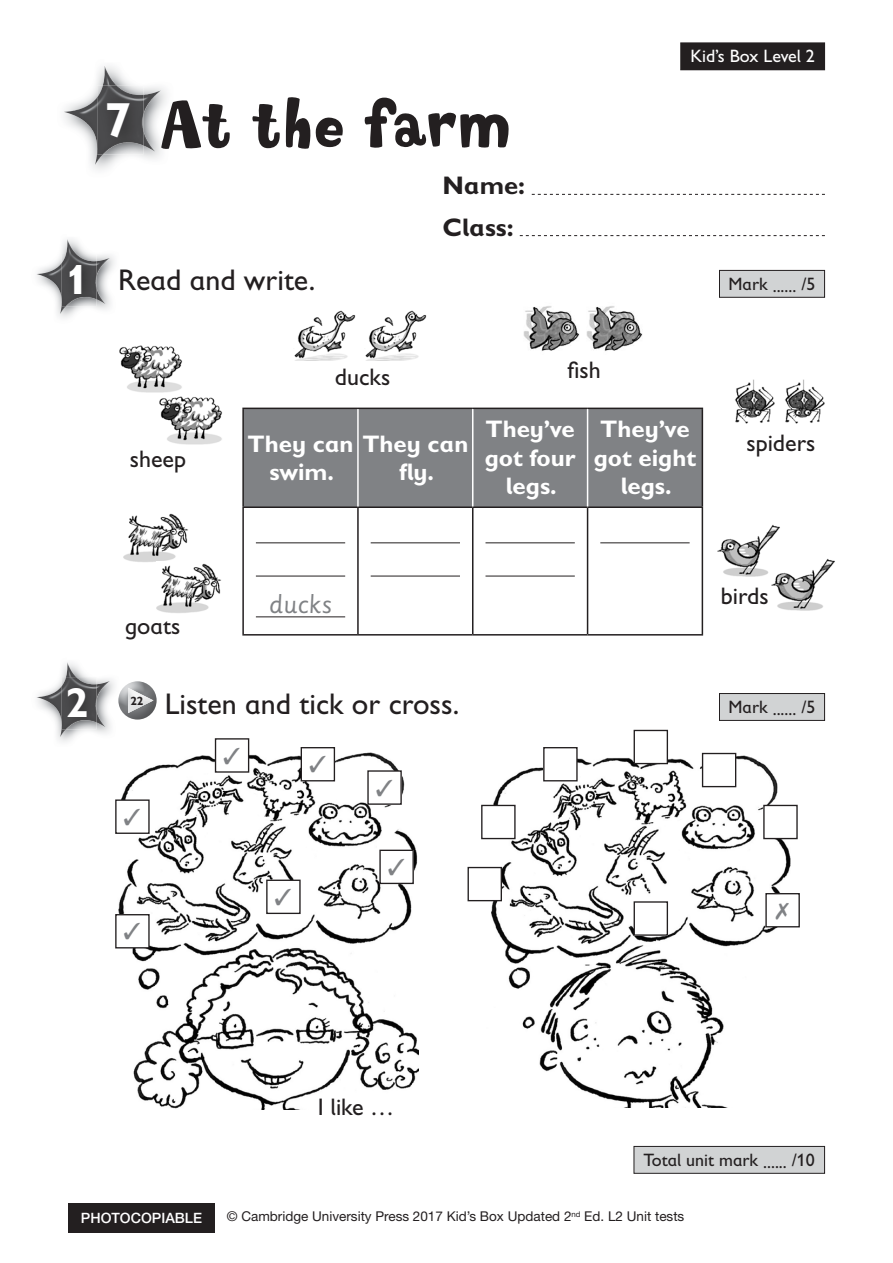
<style>
.page{position:relative;width:893px;height:1263px;background:#fff}
.page>*{position:absolute;margin:0;border:0;box-sizing:border-box;transform-origin:0 0}
.t1{font:64.5px "Softie";color:#231f20}
.t2{font:700 42px "Gill Sans Infant Std";color:#fff}
.t3{font:30px "Gill Sans Infant Std";color:#231f20}
.t4{font:700 25.5px/41.7px "Gill Sans Infant Std";color:#231f20}
.t5{font:700 24px/28.5px "Gill Sans Infant Std";color:#fff;text-align:center}
.t6{font:24px "Gill Sans Infant Std";color:#231f20}
.t7{font:24px "Sassoon Primary";color:#808285}
.t8{font:18px "Gill Sans Infant Std";color:#231f20}
.t9{font:18px "Gill Sans Infant Std";color:#fff}
.t10{font:500 14.25px "Helvetica Neue LT Std";color:#fff}
.t11{font:13.5px "Helvetica Neue LT Std";color:#231f20}
.t12{font:700 12px "Gill Sans Infant Std";color:#231f20}
.s1{font-weight:700;font-size:42px;color:#fff}
</style>
<div class="page">
<div style="left:68px;top:1203px;width:147px;height:30px;background:#231f20"></div>
<div style="left:681px;top:43px;width:144px;height:27px;background:#231f20"></div>
<svg style="left:532px;top:194px;width:293px;height:1px"></svg>
<svg style="left:520px;top:235px;width:305px;height:1px"></svg>
<img style="left:294px;top:310px;width:62px;height:51px">
<img style="left:365px;top:310px;width:62px;height:51px">
<img style="left:64px;top:88px;width:103px;height:82px">
<img style="left:64px;top:66px;width:97px;height:49px">
<img style="left:97px;top:85px;width:46px;height:70px">
<img style="left:36px;top:255px;width:79px;height:63px">
<img style="left:37px;top:239px;width:73px;height:37px">
<img style="left:62px;top:254px;width:35px;height:52px">
<div style="left:719px;top:270px;width:106px;height:27px;background:#d1d3d4"></div>
<div style="left:719px;top:270px;width:106px;height:28px;border:1px solid #231f20"></div>
<img style="left:36px;top:679px;width:79px;height:63px">
<img style="left:37px;top:662px;width:73px;height:37px">
<img style="left:62px;top:677px;width:35px;height:52px">
<img style="left:118px;top:681px;width:39px;height:38px">
<img style="left:128px;top:688px;width:25px;height:25px">
<div style="left:719px;top:693px;width:106px;height:27px;background:#d1d3d4"></div>
<div style="left:719px;top:693px;width:106px;height:28px;border:1px solid #231f20"></div>
<div style="left:634px;top:1146px;width:191px;height:27px;background:#d1d3d4"></div>
<div style="left:634px;top:1146px;width:191px;height:28px;border:1px solid #231f20"></div>
<img style="left:717px;top:525px;width:63px;height:52px">
<img style="left:771px;top:556px;width:64px;height:55px">
<img style="left:119px;top:345px;width:64px;height:48px">
<img style="left:159px;top:396px;width:63px;height:49px">
<img style="left:524px;top:306px;width:56px;height:45px">
<img style="left:586px;top:306px;width:57px;height:45px">
<img style="left:123px;top:513px;width:65px;height:49px">
<img style="left:157px;top:563px;width:64px;height:50px">
<img style="left:735px;top:379px;width:40px;height:45px">
<img style="left:785px;top:379px;width:40px;height:45px">
<img style="left:115px;top:753px;width:304px;height:357px">
<img style="left:485px;top:755px;width:313px;height:352px">
<div style="left:764px;top:805px;width:33px;height:34px;background:#fff"></div>
<div style="left:763px;top:805px;width:35px;height:34px;border:1px solid #231f20"></div>
<div style="left:766px;top:893px;width:33px;height:34px;background:#fff"></div>
<div style="left:765px;top:893px;width:35px;height:34px;border:1px solid #231f20"></div>
<div style="left:702px;top:753px;width:34px;height:34px;background:#fff"></div>
<div style="left:702px;top:753px;width:34px;height:34px;border:1px solid #231f20"></div>
<div style="left:634px;top:730px;width:33px;height:34px;background:#fff"></div>
<div style="left:634px;top:730px;width:34px;height:34px;border:1px solid #231f20"></div>
<div style="left:544px;top:747px;width:33px;height:34px;background:#fff"></div>
<div style="left:543px;top:747px;width:35px;height:34px;border:1px solid #231f20"></div>
<div style="left:482px;top:805px;width:33px;height:34px;background:#fff"></div>
<div style="left:481px;top:805px;width:35px;height:34px;border:1px solid #231f20"></div>
<div style="left:468px;top:867px;width:33px;height:34px;background:#fff"></div>
<div style="left:468px;top:867px;width:34px;height:34px;border:1px solid #231f20"></div>
<div style="left:634px;top:902px;width:33px;height:33px;background:#fff"></div>
<div style="left:634px;top:901px;width:34px;height:35px;border:1px solid #231f20"></div>
<div style="left:244px;top:409px;width:458px;height:97px;background:#808285"></div>
<hr style="left:242px;top:408px;width:116px;height:1px;background:#231f20">
<hr style="left:242px;top:409px;width:2px;height:97px;background:#231f20">
<hr style="left:358px;top:408px;width:115px;height:1px;background:#231f20">
<hr style="left:473px;top:408px;width:115px;height:1px;background:#231f20">
<hr style="left:588px;top:408px;width:115px;height:1px;background:#231f20">
<hr style="left:702px;top:409px;width:1px;height:97px;background:#231f20">
<hr style="left:242px;top:506px;width:116px;height:2px;background:#231f20">
<hr style="left:242px;top:508px;width:2px;height:126px;background:#231f20">
<hr style="left:358px;top:506px;width:115px;height:2px;background:#231f20">
<hr style="left:357px;top:508px;width:2px;height:126px;background:#231f20">
<hr style="left:473px;top:506px;width:115px;height:2px;background:#231f20">
<hr style="left:472px;top:508px;width:1px;height:126px;background:#231f20">
<hr style="left:588px;top:506px;width:115px;height:2px;background:#231f20">
<hr style="left:587px;top:508px;width:1px;height:126px;background:#231f20">
<hr style="left:702px;top:508px;width:1px;height:126px;background:#231f20">
<hr style="left:242px;top:634px;width:116px;height:1px;background:#231f20">
<hr style="left:358px;top:634px;width:115px;height:1px;background:#231f20">
<hr style="left:473px;top:634px;width:115px;height:1px;background:#231f20">
<hr style="left:588px;top:634px;width:115px;height:1px;background:#231f20">
<hr style="left:357px;top:409px;width:2px;height:97px;background:#fff">
<hr style="left:472px;top:409px;width:1px;height:97px;background:#fff">
<hr style="left:587px;top:409px;width:1px;height:97px;background:#fff">
<hr style="left:256px;top:542px;width:89px;height:1px;background:#231f20">
<hr style="left:256px;top:576px;width:89px;height:1px;background:#231f20">
<hr style="left:256px;top:616px;width:89px;height:1px;background:#231f20">
<hr style="left:371px;top:542px;width:89px;height:1px;background:#231f20">
<hr style="left:371px;top:576px;width:89px;height:1px;background:#231f20">
<hr style="left:485px;top:542px;width:90px;height:1px;background:#231f20">
<hr style="left:485px;top:576px;width:90px;height:1px;background:#231f20">
<hr style="left:600px;top:542px;width:90px;height:1px;background:#231f20">
<div style="left:380px;top:850px;width:33px;height:33px;background:#fff"></div>
<div style="left:379px;top:850px;width:35px;height:34px;border:1px solid #231f20"></div>
<div style="left:301px;top:747px;width:34px;height:34px;background:#fff"></div>
<div style="left:301px;top:747px;width:34px;height:34px;border:1px solid #231f20"></div>
<div style="left:215px;top:739px;width:34px;height:33px;background:#fff"></div>
<div style="left:215px;top:738px;width:34px;height:35px;border:1px solid #231f20"></div>
<div style="left:116px;top:800px;width:33px;height:33px;background:#fff"></div>
<div style="left:115px;top:799px;width:35px;height:35px;border:1px solid #231f20"></div>
<div style="left:267px;top:880px;width:33px;height:33px;background:#fff"></div>
<div style="left:266px;top:879px;width:35px;height:35px;border:1px solid #231f20"></div>
<div style="left:116px;top:914px;width:33px;height:34px;background:#fff"></div>
<div style="left:115px;top:914px;width:35px;height:34px;border:1px solid #231f20"></div>
<div style="left:368px;top:771px;width:33px;height:33px;background:#fff"></div>
<div style="left:367px;top:770px;width:35px;height:35px;border:1px solid #231f20"></div>
<h1 class="t1" style="left:104px;top:84px;width:409px"><sup>7</sup> At the farm</h1>
<p class="t3" style="left:66px;top:263px;width:251px"><span class="s1">1</span> Read and write.</p>
<p class="t4" style="left:442px;top:164px;width:84px">Name:<br>Class:</p>
<p class="t6" style="left:335px;top:363px;width:57px">ducks</p>
<p class="t6" style="left:568px;top:356px;width:35px">fish</p>
<p class="t9" style="left:690px;top:46px;width:126px">Kid’s Box Level 2</p>
<p class="t8" style="left:729px;top:275px;width:88px">Mark ...... /5</p>
<p class="t6" style="left:130px;top:445px;width:58px">sheep</p>
<p class="t6" style="left:125px;top:612px;width:57px">goats</p>
<p class="t5" style="left:269px;top:429px;width:200px;text-align:left;text-indent:-22px">They can They can swim.</p>
<p class="t5" style="left:399px;top:458px;width:37px">fly.</p>
<p class="t5" style="left:485px;top:415px;width:92px">They’ve got four legs.</p>
<p class="t5" style="left:594px;top:415px;width:104px">They’ve got eight legs.</p>
<p class="t6" style="left:746px;top:429px;width:70px">spiders</p>
<p class="t7" style="left:269px;top:590px;width:65px">ducks</p>
<p class="t6" style="left:721px;top:582px;width:49px">birds</p>
<h2 class="t2" style="left:66px;top:678px;width:25px">2</h2>
<p class="t12" style="left:130px;top:694px;width:15px">22</p>
<p class="t3" style="left:165px;top:686px;width:296px">Listen and tick or cross.</p>
<p class="t8" style="left:729px;top:698px;width:88px">Mark ...... /5</p>
<p class="t6" style="left:318px;top:1093px;width:78px">I like …</p>
<p class="t8" style="left:644px;top:1149px;width:173px">Total unit mark ...... /10</p>
<p class="t10" style="left:81px;top:1209px;width:123px">PHOTOCOPIABLE</p>
<p class="t11" style="left:227px;top:1208px;width:459px">© Cambridge University Press 2017 Kid’s Box Updated 2<sup>nd</sup> Ed. L2 Unit tests</p>
</div>
